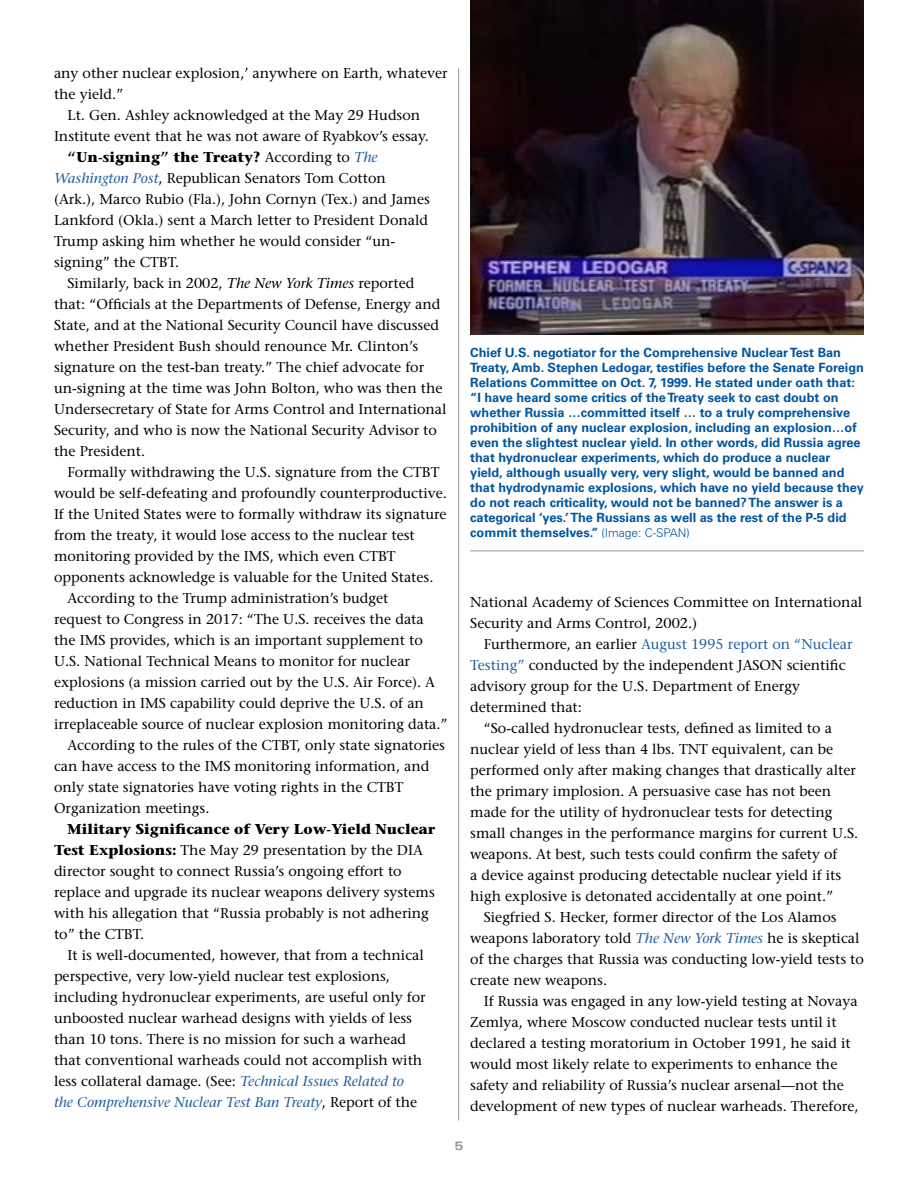
<style>
.page{position:relative;width:918px;height:1188px;background:#fff}
.page>*{position:absolute;margin:0;border:0;box-sizing:border-box;transform-origin:0 0}
.t1{font:500 14.25px/21px "Stone Serif Std";color:#000}
.t2{font:700 14.25px "Stone Serif Std";color:#000}
.t3{font:700 12.75px/15px "Univers LT Std";color:#00549e}
.t4{font:700 expanded 12px "Univers LT Std";color:#939598}
.s1{font-weight:500}
.s2{font-weight:500;font-style:italic;color:#215e9e}
.s3{font-style:italic;color:#215e9e}
.s4{font-style:italic}
.s5{font-weight:700}
.s6{font-weight:300;font-size:12px}
.s7{color:#215e9e}
</style>
<div class="page">
<hr style="left:458px;top:69px;width:1px;height:1051px;background:#939598">
<img style="left:470px;top:0;width:393px;height:335px">
<hr style="left:470px;top:550px;width:394px;height:1px;background:#939598">
<p class="t1" style="left:54px;top:63px;width:395px">any other nuclear explosion,’ anywhere on Earth, whatever</p>
<p class="t1" style="left:54px;top:84px;width:71px">the yield.”</p>
<p class="t1" style="left:67px;top:105px;width:354px">Lt. Gen. Ashley acknowledged at the May 29 Hudson</p>
<p class="t1" style="left:54px;top:126px;width:377px">Institute event that he was not aware of Ryabkov’s essay.</p>
<p class="t2" style="left:67px;top:148px;width:312px">“Un-signing” the Treaty? <span class="s1">According to</span> <span class="s2">The</span></p>
<p class="t1" style="left:54px;top:168px;width:333px"><span class="s3">Washington Post</span>, Republican Senators Tom Cotton</p>
<p class="t1" style="left:54px;top:189px;width:377px">(Ark.), Marco Rubio (Fla.), John Cornyn (Tex.) and James</p>
<p class="t1" style="left:54px;top:210px;width:376px">Lankford (Okla.) sent a March letter to President Donald</p>
<p class="t1" style="left:54px;top:231px;width:343px">Trump asking him whether he would consider “un-</p>
<p class="t1" style="left:54px;top:252px;width:127px">signing” the CTBT.</p>
<p class="t1" style="left:67px;top:273px;width:348px">Similarly, back in 2002, <span class="s4">The New York Times</span> reported</p>
<p class="t1" style="left:54px;top:294px;width:388px">that: “Officials at the Departments of Defense, Energy and</p>
<p class="t1" style="left:54px;top:315px;width:387px">State, and at the National Security Council have discussed</p>
<p class="t1" style="left:54px;top:336px;width:366px">whether President Bush should renounce Mr. Clinton’s</p>
<p class="t1" style="left:54px;top:357px;width:372px">signature on the test-ban treaty.” The chief advocate for</p>
<p class="t1" style="left:54px;top:378px;width:390px">un-signing at the time was John Bolton, who was then the</p>
<p class="t1" style="left:54px;top:399px;width:394px">Undersecretary of State for Arms Control and International</p>
<p class="t1" style="left:54px;top:420px;width:384px">Security, and who is now the National Security Advisor to</p>
<p class="t1" style="left:54px;top:441px;width:93px">the President.</p>
<p class="t1" style="left:67px;top:462px;width:373px">Formally withdrawing the U.S. signature from the CTBT</p>
<p class="t1" style="left:54px;top:483px;width:394px">would be self-defeating and profoundly counterproductive.</p>
<p class="t1" style="left:54px;top:504px;width:394px">If the United States were to formally withdraw its signature</p>
<p class="t1" style="left:54px;top:525px;width:362px">from the treaty, it would lose access to the nuclear test</p>
<p class="t1" style="left:54px;top:546px;width:343px">monitoring provided by the IMS, which even CTBT</p>
<p class="t1" style="left:54px;top:567px;width:381px">opponents acknowledge is valuable for the United States.</p>
<p class="t1" style="left:67px;top:588px;width:323px">According to the Trump administration’s budget</p>
<p class="t1" style="left:54px;top:609px;width:371px">request to Congress in 2017: “The U.S. receives the data</p>
<p class="t1" style="left:54px;top:630px;width:370px">the IMS provides, which is an important supplement to</p>
<p class="t1" style="left:54px;top:651px;width:358px">U.S. National Technical Means to monitor for nuclear</p>
<p class="t1" style="left:54px;top:672px;width:383px">explosions (a mission carried out by the U.S. Air Force). A</p>
<p class="t1" style="left:54px;top:693px;width:371px">reduction in IMS capability could deprive the U.S. of an</p>
<p class="t1" style="left:54px;top:714px;width:395px">irreplaceable source of nuclear explosion monitoring data.”</p>
<p class="t1" style="left:67px;top:735px;width:379px">According to the rules of the CTBT, only state signatories</p>
<p class="t1" style="left:54px;top:756px;width:377px">can have access to the IMS monitoring information, and</p>
<p class="t1" style="left:54px;top:777px;width:351px">only state signatories have voting rights in the CTBT</p>
<p class="t1" style="left:54px;top:798px;width:157px">Organization meetings.</p>
<p class="t1" style="left:54px;top:819px;width:383px;text-indent:13px"><span class="s5">Military Significance of Very Low-Yield Nuclear Test Explosions:</span> The May 29 presentation by the DIA director sought to connect Russia’s ongoing effort to replace and upgrade its nuclear weapons delivery systems with his allegation that “Russia probably is not adhering to” the CTBT.</p>
<p class="t1" style="left:54px;top:945px;width:373px;text-indent:13px">It is well-documented, however, that from a technical perspective, very low-yield nuclear test explosions, including hydronuclear experiments, are useful only for unboosted nuclear warhead designs with yields of less than 10 tons. There is no mission for such a warhead that conventional warheads could not accomplish with less collateral damage. (See: <span class="s3">Technical Issues Related to the Comprehensive Nuclear Test Ban Treaty</span>, Report of the</p>
<p class="t3" style="left:470px;top:345px;width:395px">Chief U.S. negotiator for the Comprehensive Nuclear Test Ban Treaty, Amb. Stephen Ledogar, testifies before the Senate Foreign Relations Committee on Oct. 7, 1999. He stated under oath that: “I have heard some critics of the Treaty seek to cast doubt on whether Russia …committed itself … to a truly comprehensive prohibition of any nuclear explosion, including an explosion…of even the slightest nuclear yield. In other words, did Russia agree that hydronuclear experiments, which do produce a nuclear yield, although usually very, very slight, would be banned and that hydrodynamic explosions, which have no yield because they do not reach criticality, would not be banned? The answer is a categorical ‘yes.’ The Russians as well as the rest of the P-5 did commit themselves.” <span class="s6">(Image: C-SPAN)</span></p>
<p class="t1" style="left:470px;top:591px;width:394px">National Academy of Sciences Committee on International<br>Security and Arms Control, 2002.)</p>
<p class="t1" style="left:470px;top:633px;width:384px;text-indent:13px">Furthermore, an earlier <span class="s7">August 1995 report on “Nuclear Testing”</span> conducted by the independent JASON scientific advisory group for the U.S. Department of Energy determined that:</p>
<p class="t1" style="left:484px;top:717px;width:350px">“So-called hydronuclear tests, defined as limited to a</p>
<p class="t1" style="left:470px;top:738px;width:365px">nuclear yield of less than 4 lbs. TNT equivalent, can be</p>
<p class="t1" style="left:470px;top:759px;width:387px">performed only after making changes that drastically alter</p>
<p class="t1" style="left:470px;top:780px;width:363px">the primary implosion. A persuasive case has not been</p>
<p class="t1" style="left:470px;top:801px;width:364px">made for the utility of hydronuclear tests for detecting</p>
<p class="t1" style="left:470px;top:822px;width:390px">small changes in the performance margins for current U.S.</p>
<p class="t1" style="left:470px;top:843px;width:369px">weapons. At best, such tests could confirm the safety of</p>
<p class="t1" style="left:470px;top:864px;width:372px">a device against producing detectable nuclear yield if its</p>
<p class="t1" style="left:470px;top:885px;width:365px">high explosive is detonated accidentally at one point.”</p>
<p class="t1" style="left:484px;top:906px;width:354px">Siegfried S. Hecker, former director of the Los Alamos</p>
<p class="t1" style="left:470px;top:927px;width:391px">weapons laboratory told <span class="s3">The New York Times</span> he is skeptical</p>
<p class="t1" style="left:470px;top:949px;width:395px">of the charges that Russia was conducting low-yield tests to</p>
<p class="t1" style="left:470px;top:970px;width:138px">create new weapons.</p>
<p class="t1" style="left:484px;top:991px;width:375px">If Russia was engaged in any low-yield testing at Novaya</p>
<p class="t1" style="left:470px;top:1012px;width:368px">Zemlya, where Moscow conducted nuclear tests until it</p>
<p class="t1" style="left:470px;top:1033px;width:382px">declared a testing moratorium in October 1991, he said it</p>
<p class="t1" style="left:470px;top:1054px;width:369px">would most likely relate to experiments to enhance the</p>
<p class="t1" style="left:470px;top:1075px;width:375px">safety and reliability of Russia’s nuclear arsenal—not the</p>
<p class="t1" style="left:470px;top:1096px;width:390px">development of new types of nuclear warheads. Therefore,</p>
<p class="t4" style="left:455px;top:1139px;width:10px">5</p>
</div>
